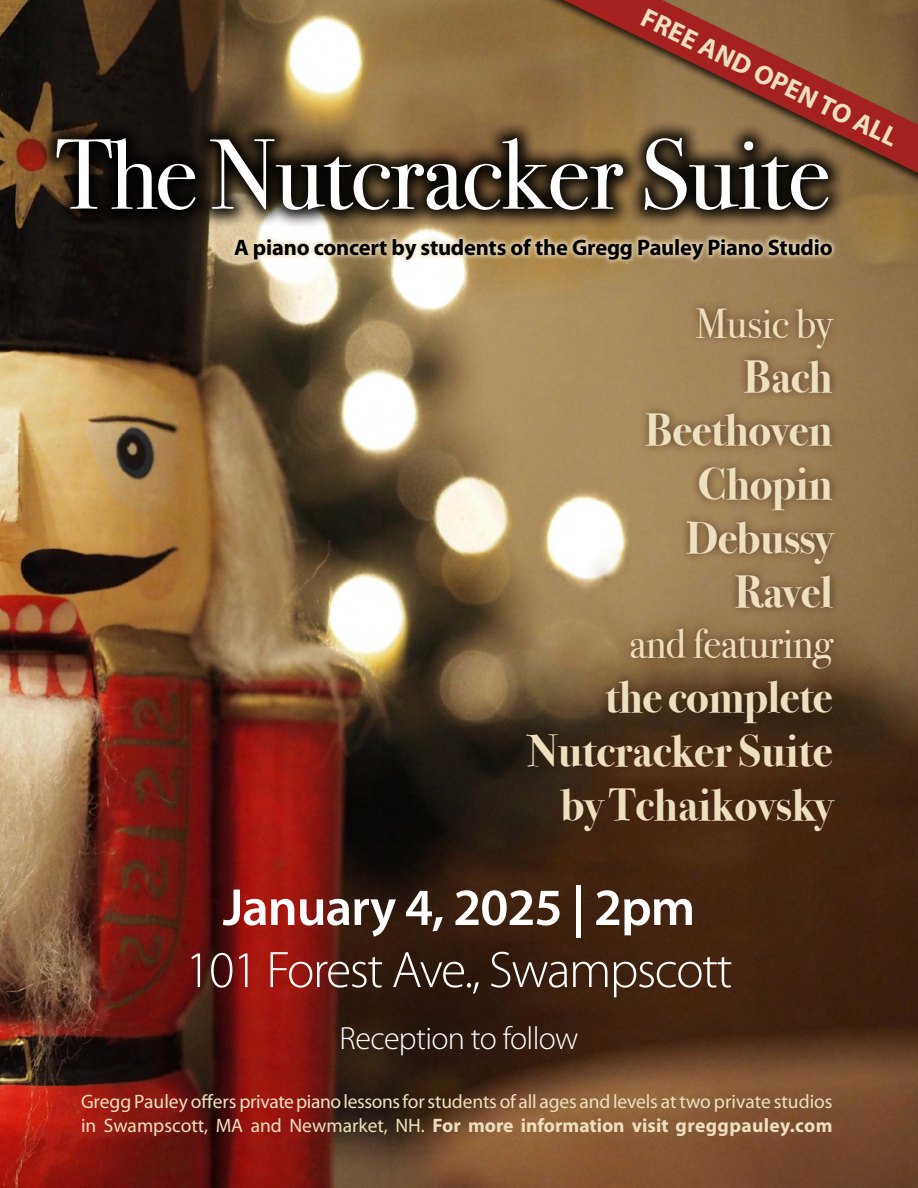
<style>
.page{position:relative;width:918px;height:1188px;background:#fff}
.page>*{position:absolute;margin:0;border:0;box-sizing:border-box;transform-origin:0 0}
.t1{font:99.9px "Bodoni Svty Two ITCTT";letter-spacing:-.01em;color:#fff}
.t2{font:600 52.5px "Myriad Pro";letter-spacing:-.02em;color:#fff}
.t3{font:300 51.75px "Myriad Pro";letter-spacing:-.03em;color:#fff}
.t4{font:700 45px/54px "Bodoni Svty Two ITCTT";letter-spacing:-.01em;color:#ede0be;text-align:right}
.t5{font:42px "Bodoni Svty Two ITCTT";letter-spacing:-.01em;color:#ede0be}
.t6{font:300 32.1px "Myriad Pro";letter-spacing:-.02em;color:#fff}
.t7{font:700 27px "Myriad Pro";color:#ede0be}
.t8{font:700 22.5px "Myriad Pro";letter-spacing:-.01em;color:#000}
.t9{font:19.5px "Myriad Pro";letter-spacing:-.01em;color:#ede0be}
.t10{font:700 19.5px "Myriad Pro";color:#ede0be}
.s1{font-weight:400}
</style>
<div class="page">
<img style="left:0;top:0;width:918px;height:1188px">
<div style="left:228px;top:233px;width:610px;height:33px;background:#ede0be;opacity:.9"></div>
<div style="left:38px;top:119px;width:809px;height:110px;background:#000;opacity:.94"></div>
<div style="left:536px;top:0;width:382px;height:223px;background:#000;opacity:.75"></div>
<svg style="left:563px;top:0;width:355px;height:173px;background:#855234"></svg>
<div style="left:518px;top:298px;width:325px;height:542px;background:#3e2513;opacity:.75"></div>
<p class="t7" style="left:651px;top:0;width:283px;rotate:26deg">FREE AND OPEN TO ALL</p>
<p class="t1" style="left:55px;top:93px;width:778px">TheNutcracker Suite</p>
<p class="t8" style="left:234px;top:233px;width:600px">A piano concert by students of the Gregg Pauley Piano Studio</p>
<p class="t5" style="left:696px;top:289px;width:139px">Music by</p>
<p class="t4" style="left:744px;top:346px;width:90px">Bach</p>
<p class="t4" style="left:645px;top:400px;width:189px">Beethoven</p>
<p class="t4" style="left:698px;top:454px;width:136px">Chopin</p>
<p class="t4" style="left:686px;top:507px;width:148px">Debussy</p>
<p class="t4" style="left:735px;top:561px;width:99px">Ravel</p>
<p class="t5" style="left:629px;top:609px;width:205px">and featuring</p>
<p class="t4" style="left:528px;top:666px;width:306px">the complete<br>Nutcracker Suite by Tchaikovsky</p>
<p class="t2" style="left:223px;top:874px;width:474px">January 4, 2025 | 2pm</p>
<p class="t3" style="left:185px;top:941px;width:549px">101 Forest Ave., Swampscott</p>
<p class="t6" style="left:340px;top:1021px;width:240px">Reception to follow</p>
<p class="t9" style="left:81px;top:1090px;width:753px">Gregg Pauley offers private piano lessons for students of all ages and levels at two private studios</p>
<p class="t10" style="left:81px;top:1112px;width:753px"><span class="s1">in Swampscott, MA and Newmarket, NH.</span> For more information visit greggpauley.com</p>
</div>
